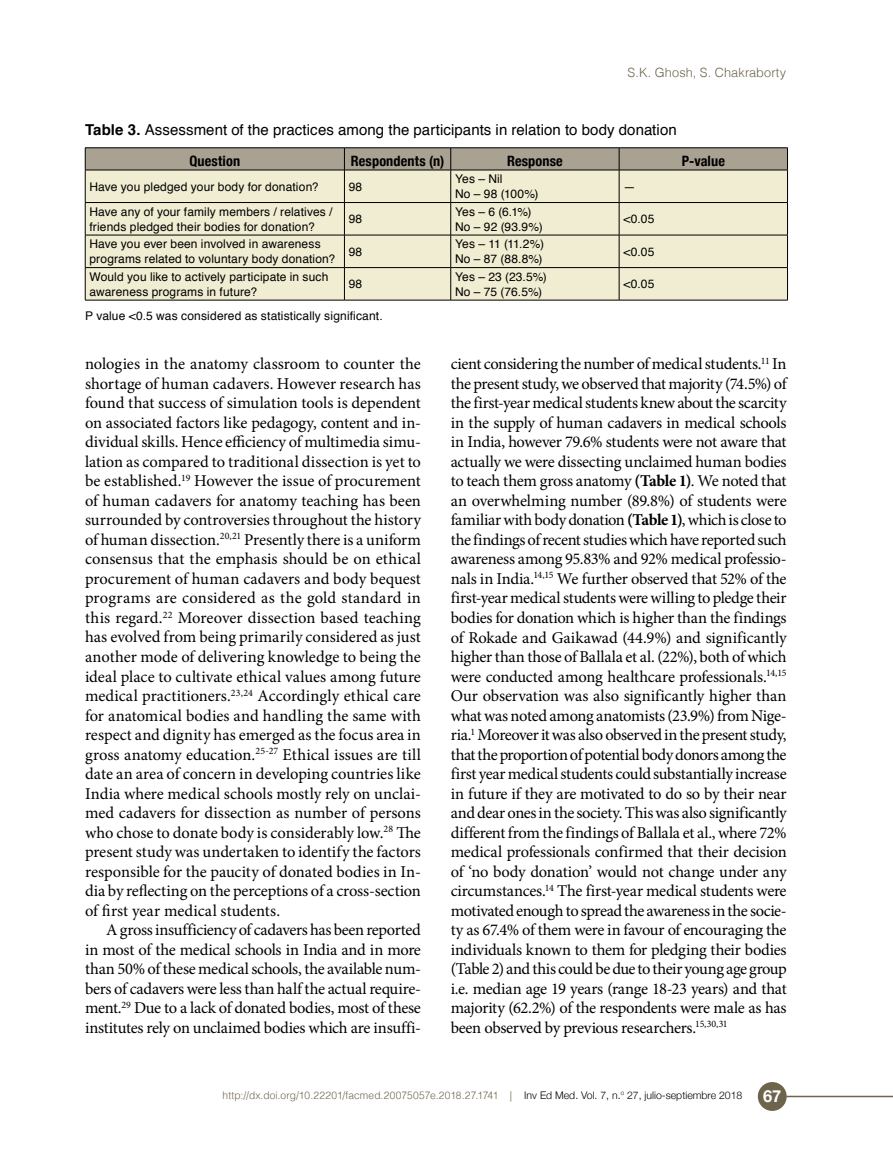
<style>
.page{position:relative;width:893px;height:1149px;background:#fff}
.page>*{position:absolute;margin:0;border:0;box-sizing:border-box;transform-origin:0 0}
.t1{font:16.5px/19.5px "Minion Pro";letter-spacing:-.015em;color:#000;text-align:justify}
.t2{font:700 16.5px "Helvetica Neue";color:#fff}
.t3{font:15px "Helvetica";letter-spacing:.005em;color:#000}
.t4{font:700 condensed 14.25px "Helvetica Neue";letter-spacing:.01em;color:#000}
.t5{font:300 12.75px "Helvetica";letter-spacing:.005em;color:#6d644b}
.t6{font:12px/15px "Helvetica";letter-spacing:.01em;color:#000}
.t7{font:300 10.5px "Helvetica";letter-spacing:.01em;color:#6d644b}
.t8{font:300 10.5px "Helvetica Neue";color:#000}
.s1{font-weight:700}
</style>
<div class="page">
<div style="left:758px;top:1081px;width:29px;height:29px;background:#6d644b;border-radius:50%"></div>
<hr style="left:786px;top:1095px;width:107px;height:1px;background:#6d644b">
<div style="left:86px;top:171px;width:701px;height:129px;background:#f1edd2"></div>
<hr style="left:85px;top:170px;width:259px;height:1px;background:#000">
<hr style="left:344px;top:170px;width:107px;height:1px;background:#000">
<hr style="left:344px;top:170px;width:1px;height:32px;background:#000">
<hr style="left:451px;top:170px;width:168px;height:1px;background:#000">
<hr style="left:450px;top:170px;width:1px;height:32px;background:#000">
<hr style="left:619px;top:170px;width:169px;height:1px;background:#000">
<hr style="left:619px;top:170px;width:1px;height:32px;background:#000">
<hr style="left:85px;top:202px;width:259px;height:1px;background:#000">
<hr style="left:344px;top:202px;width:107px;height:1px;background:#000">
<hr style="left:344px;top:203px;width:1px;height:32px;background:#000">
<hr style="left:451px;top:202px;width:168px;height:1px;background:#000">
<hr style="left:450px;top:203px;width:1px;height:32px;background:#000">
<hr style="left:619px;top:202px;width:169px;height:1px;background:#000">
<hr style="left:619px;top:203px;width:1px;height:32px;background:#000">
<hr style="left:85px;top:235px;width:259px;height:1px;background:#000">
<hr style="left:344px;top:235px;width:107px;height:1px;background:#000">
<hr style="left:344px;top:235px;width:1px;height:32px;background:#000">
<hr style="left:451px;top:235px;width:168px;height:1px;background:#000">
<hr style="left:450px;top:235px;width:1px;height:32px;background:#000">
<hr style="left:619px;top:235px;width:169px;height:1px;background:#000">
<hr style="left:619px;top:235px;width:1px;height:32px;background:#000">
<hr style="left:85px;top:267px;width:259px;height:1px;background:#000">
<hr style="left:344px;top:267px;width:107px;height:1px;background:#000">
<hr style="left:344px;top:268px;width:1px;height:32px;background:#000">
<hr style="left:451px;top:267px;width:168px;height:1px;background:#000">
<hr style="left:450px;top:268px;width:1px;height:32px;background:#000">
<hr style="left:619px;top:267px;width:169px;height:1px;background:#000">
<hr style="left:619px;top:268px;width:1px;height:32px;background:#000">
<hr style="left:85px;top:147px;width:259px;height:1px;background:#000">
<hr style="left:344px;top:147px;width:107px;height:1px;background:#000">
<hr style="left:451px;top:147px;width:168px;height:1px;background:#000">
<hr style="left:619px;top:147px;width:169px;height:1px;background:#000">
<svg style="left:85px;top:148px;width:703px;height:22px;background:#a19a8a"></svg>
<hr style="left:85px;top:170px;width:1px;height:32px;background:#000">
<hr style="left:787px;top:170px;width:1px;height:32px;background:#000">
<hr style="left:85px;top:203px;width:1px;height:32px;background:#000">
<hr style="left:787px;top:203px;width:1px;height:32px;background:#000">
<hr style="left:85px;top:235px;width:1px;height:32px;background:#000">
<hr style="left:787px;top:235px;width:1px;height:32px;background:#000">
<hr style="left:85px;top:268px;width:1px;height:32px;background:#000">
<hr style="left:787px;top:268px;width:1px;height:32px;background:#000">
<hr style="left:85px;top:300px;width:259px;height:1px;background:#000">
<hr style="left:344px;top:300px;width:107px;height:1px;background:#000">
<hr style="left:451px;top:300px;width:168px;height:1px;background:#000">
<hr style="left:619px;top:300px;width:169px;height:1px;background:#000">
<p class="t5" style="left:627px;top:61px;width:160px">S.K. Ghosh, S. Chakraborty</p>
<p class="t3" style="left:85px;top:118px;width:593px"><span class="s1">Table 3.</span> Assessment of the practices among the participants in relation to body donation</p>
<p class="t4" style="left:189px;top:149px;width:52px">Question</p>
<p class="t4" style="left:351px;top:149px;width:95px">Respondents (n)</p>
<p class="t4" style="left:507px;top:149px;width:57px">Response</p>
<p class="t4" style="left:682px;top:149px;width:45px">P-value</p>
<p class="t6" style="left:89px;top:179px;width:231px">Have you pledged your body for donation?</p>
<p class="t6" style="left:349px;top:179px;width:15px">98</p>
<p class="t6" style="left:455px;top:172px;width:85px">Yes – Nil<br>No – 98 (100%)</p>
<p class="t6" style="left:623px;top:179px;width:13px">—</p>
<p class="t6" style="left:89px;top:204px;width:245px">Have any of your family members / relatives / friends pledged their bodies for donation?</p>
<p class="t6" style="left:349px;top:212px;width:15px">98</p>
<p class="t6" style="left:455px;top:204px;width:89px">Yes – 6 (6.1%)<br>No – 92 (93.9%)</p>
<p class="t6" style="left:623px;top:212px;width:32px">&lt;0.05</p>
<p class="t6" style="left:89px;top:237px;width:247px">Have you ever been involved in awareness programs related to voluntary body donation?</p>
<p class="t6" style="left:349px;top:244px;width:15px">98</p>
<p class="t6" style="left:455px;top:237px;width:90px">Yes – 11 (11.2%)<br>No – 87 (88.8%)</p>
<p class="t6" style="left:623px;top:244px;width:32px">&lt;0.05</p>
<p class="t6" style="left:89px;top:269px;width:240px">Would you like to actively participate in such awareness programs in future?</p>
<p class="t6" style="left:349px;top:277px;width:15px">98</p>
<p class="t6" style="left:455px;top:269px;width:93px">Yes – 23 (23.5%)<br>No – 75 (76.5%)</p>
<p class="t6" style="left:623px;top:277px;width:32px">&lt;0.05</p>
<p class="t6" style="left:85px;top:309px;width:299px">P value &lt;0.5 was considered as statistically significant.</p>
<p class="t1" style="left:85px;top:354px;width:337px">nologies in the anatomy classroom to counter the shortage of human cadavers. However research has found that success of simulation tools is dependent on associated factors like pedagogy, content and in&shy;dividual skills. Hence efficiency of multimedia simu&shy;lation as compared to traditional dissection is yet to be established.<sup>19</sup> However the issue of procurement of human cadavers for anatomy teaching has been surrounded by controversies throughout the history of human dissection.<sup>20,21</sup> Presently there is a uniform consensus that the emphasis should be on ethical procurement of human cadavers and body bequest programs are considered as the gold standard in this regard.<sup>22</sup> Moreover dissection based teaching has evolved from being primarily considered as just another mode of delivering knowledge to being the ideal place to cultivate ethical values among future medical practitioners.<sup>23,24</sup> Accordingly ethical care for anatomical bodies and handling the same with respect and dignity has emerged as the focus area in gross anatomy education.<sup>25-27</sup> Ethical issues are till date an area of concern in developing countries like India where medical schools mostly rely on unclai&shy;med cadavers for dissection as number of persons who chose to donate body is considerably low.<sup>28</sup> The present study was undertaken to identify the factors responsible for the paucity of donated bodies in In&shy;dia by reflecting on the perceptions of a cross-section of first year medical students.</p>
<p class="t1" style="left:85px;top:920px;width:337px;text-indent:21px">A gross insufficiency of cadavers has been reported in most of the medical schools in India and in more than 50% of these medical schools, the available num&shy;bers of cadavers were less than half the actual require&shy;ment.<sup>29</sup> Due to a lack of donated bodies, most of these institutes rely on unclaimed bodies which are insuffi-</p>
<p class="t1" style="left:451px;top:354px;width:337px">cient considering the number of medical students.<sup>11</sup> In the present study, we observed that majority (74.5%) of the first-year medical students knew about the scarcity in the supply of human cadavers in medical schools in India, however 79.6% students were not aware that actually we were dissecting unclaimed human bodies to teach them gross anatomy <span class="s1">(Table 1)</span>. We noted that an overwhelming number (89.8%) of students were familiar with body donation <span class="s1">(Table 1)</span>, which is close to the findings of recent studies which have reported such awareness among 95.83% and 92% medical professio&shy;nals in India.<sup>14,15</sup> We further observed that 52% of the first-year medical students were willing to pledge their bodies for donation which is higher than the findings of Rokade and Gaikawad (44.9%) and significantly higher than those of Ballala et al. (22%), both of which were conducted among healthcare professionals.<sup>14,15<br></sup>Our observation was also significantly higher than what was noted among anatomists (23.9%) from Nige&shy;ria.<sup>1</sup> Moreover it was also observed in the present study, that the proportion of potential body donors among the first year medical students could substantially increase in future if they are motivated to do so by their near and dear ones in the society. This was also significantly different from the findings of Ballala et al., where 72% medical professionals confirmed that their decision of ‘no body donation’ would not change under any circumstances.<sup>14</sup> The first-year medical students were motivated enough to spread the awareness in the socie&shy;ty as 67.4% of them were in favour of encouraging the individuals known to them for pledging their bodies (Table 2) and this could be due to their young age group i.e. median age 19 years (range 18-23 years) and that majority (62.2%) of the respondents were male as has been observed by previous researchers.<sup>15,30,31</sup></p>
<p class="t7" style="left:223px;top:1085px;width:291px">http://dx.doi.org/10.22201/facmed.20075057e.2018.27.1741 |</p>
<p class="t8" style="left:524px;top:1085px;width:220px">Inv Ed Med. Vol. 7, n.<sup>o</sup> 27, julio-septiembre 2018</p>
<p class="t2" style="left:763px;top:1083px;width:20px">67</p>
</div>
